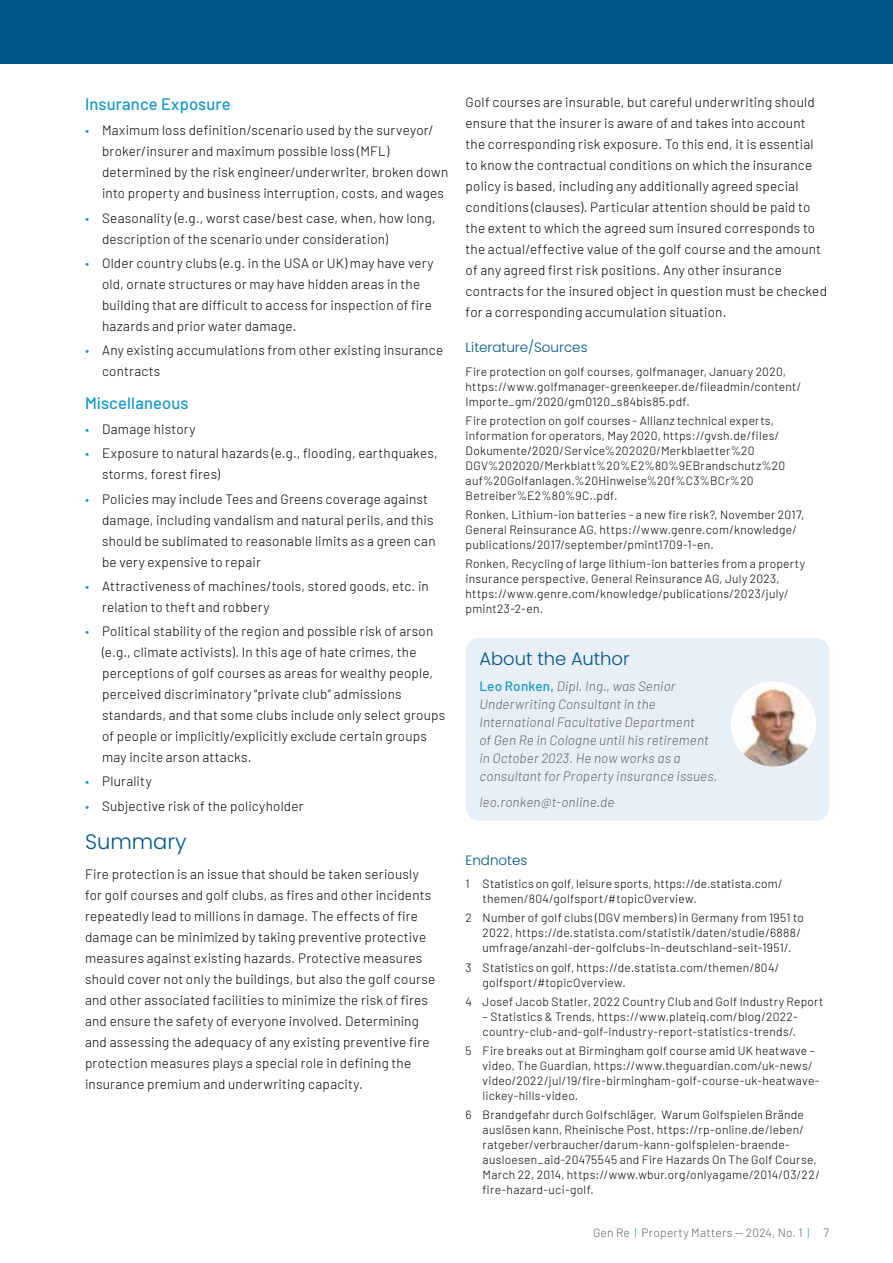
<style>
.page{position:relative;width:893px;height:1263px;background:#fff}
.page>*{position:absolute;margin:0;border:0;box-sizing:border-box;transform-origin:0 0}
.t1{font:300 21px "Poppins";color:#005689}
.t2{font:300 18px "Poppins";color:#005689}
.t3{font:500 16.5px "Barlow";letter-spacing:.01em;color:#1598cb}
.t4{font:300 13.5px/21px "Barlow";letter-spacing:.015em;color:#000}
.t5{font:italic 300 13.5px/18px "Barlow";letter-spacing:.015em;color:#5e6367}
.t6{font:300 13.5px "Poppins";color:#005689}
.t7{font:300 12px/15px "Barlow";letter-spacing:.025em;color:#000}
.t8{font:300 12px "Barlow";letter-spacing:.02em;color:#5e6367}
.s1{color:#1598cb}
.s2{font-weight:500;font-style:normal;color:#1598cb}
</style>
<div class="page">
<div style="left:0;top:0;width:893px;height:64px;background:#005689"></div>
<div style="left:466px;top:638px;width:363px;height:183px;background:#e8eff7;border-radius:14px"></div>
<img style="left:731px;top:681px;width:85px;height:85px;border-radius:43px">
<p class="t3" style="left:85px;top:92px;width:147px">Insurance Exposure</p>
<p class="t4" style="left:102px;top:119px;width:348px;text-indent:-17px"><span class="s1">•</span> Maximum loss definition/scenario used by the surveyor/ broker/insurer and maximum possible loss (MFL) determined by the risk engineer/underwriter, broken down into property and business interruption, costs, and wages</p>
<p class="t4" style="left:102px;top:206px;width:335px;text-indent:-17px"><span class="s1">•</span> Seasonality (e.g., worst case/best case, when, how long, description of the scenario under consideration)</p>
<p class="t4" style="left:102px;top:251px;width:333px;text-indent:-17px"><span class="s1">•</span> Older country clubs (e.g. in the USA or UK) may have very old, ornate structures or may have hidden areas in the building that are difficult to access for inspection of fire hazards and prior water damage.</p>
<p class="t4" style="left:102px;top:339px;width:343px;text-indent:-17px"><span class="s1">•</span> Any existing accumulations from other existing insurance contracts</p>
<p class="t3" style="left:85px;top:391px;width:105px">Miscellaneous</p>
<p class="t4" style="left:85px;top:418px;width:112px"><span class="s1">•</span> Damage history</p>
<p class="t4" style="left:102px;top:442px;width:337px;text-indent:-17px"><span class="s1">•</span> Exposure to natural hazards (e.g., flooding, earthquakes, storms, forest fires)</p>
<p class="t4" style="left:102px;top:487px;width:335px;text-indent:-17px"><span class="s1">•</span> Policies may include Tees and Greens coverage against damage, including vandalism and natural perils, and this should be sublimated to reasonable limits as a green can be very expensive to repair</p>
<p class="t4" style="left:102px;top:574px;width:328px;text-indent:-17px"><span class="s1">•</span> Attractiveness of machines/tools, stored goods, etc. in relation to theft and robbery</p>
<p class="t4" style="left:102px;top:620px;width:345px;text-indent:-17px"><span class="s1">•</span> Political stability of the region and possible risk of arson (e.g., climate activists). In this age of hate crimes, the perceptions of golf courses as areas for wealthy people, perceived discriminatory “private club” admissions standards, and that some clubs include only select groups of people or implicitly/explicitly exclude certain groups may incite arson attacks.</p>
<p class="t4" style="left:85px;top:770px;width:68px"><span class="s1">•</span> Plurality</p>
<p class="t4" style="left:85px;top:794px;width:220px"><span class="s1">•</span> Subjective risk of the policyholder</p>
<h1 class="t1" style="left:85px;top:830px;width:103px">Summary</h1>
<p class="t4" style="left:85px;top:862px;width:352px">Fire protection is an issue that should be taken seriously for golf courses and golf clubs, as fires and other incidents repeatedly lead to millions in damage. The effects of fire damage can be minimized by taking preventive protective measures against existing hazards. Protective measures should cover not only the buildings, but also the golf course and other associated facilities to minimize the risk of fires and ensure the safety of everyone involved. Determining and assessing the adequacy of any existing preventive fire protection measures plays a special role in defining the insurance premium and underwriting capacity.</p>
<p class="t4" style="left:466px;top:91px;width:363px">Golf courses are insurable, but careful underwriting should ensure that the insurer is aware of and takes into account the corresponding risk exposure. To this end, it is essential to know the contractual conditions on which the insurance policy is based, including any additionally agreed special conditions (clauses). Particular attention should be paid to the extent to which the agreed sum insured corresponds to the actual/effective value of the golf course and the amount of any agreed first risk positions. Any other insurance contracts for the insured object in question must be checked for a corresponding accumulation situation.</p>
<p class="t6" style="left:466px;top:340px;width:123px">Literature/Sources</p>
<p class="t7" style="left:466px;top:363px;width:337px">Fire protection on golf courses, golfmanager, January 2020, https://www.golfmanager-greenkeeper.de/fileadmin/content/<br>Importe_gm/2020/gm0120_s84bis85.pdf.</p>
<p class="t7" style="left:466px;top:412px;width:321px">Fire protection on golf courses - Allianz technical experts, information for operators, May 2020, https://gvsh.de/files/ Dokumente/2020/Service%202020/Merkblaetter%20<br>DGV%202020/Merkblatt%20%E2%80%9EBrandschutz%20 auf%20Golfanlagen.%20Hinweise%20f%C3%BCr%20<br>Betreiber%E2%80%9C..pdf.</p>
<p class="t7" style="left:466px;top:506px;width:340px">Ronken, Lithium-ion batteries - a new fire risk?, November 2017,<br>General Reinsurance AG, https://www.genre.com/knowledge/ publications/2017/september/pmint1709-1-en.</p>
<p class="t7" style="left:466px;top:556px;width:341px">Ronken, Recycling of large lithium-ion batteries from a property insurance perspective, General Reinsurance AG, July 2023, https://www.genre.com/knowledge/publications/2023/july/ pmint23-2-en.</p>
<h2 class="t2" style="left:479px;top:649px;width:152px">About the Author</h2>
<p class="t5" style="left:479px;top:676px;width:239px"><span class="s2">Leo Ronken,</span> Dipl. Ing., was Senior Underwriting Consultant in the International Facultative Department<br>of Gen Re in Cologne until his retirement in October 2023. He now works as a consultant for Property insurance issues.</p>
<p class="t5" style="left:479px;top:792px;width:136px">leo.ronken@t-online.de</p>
<p class="t6" style="left:466px;top:852px;width:63px">Endnotes</p>
<p class="t7" style="left:483px;top:875px;width:301px;text-indent:-17px">1 Statistics on golf, leisure sports, https://de.statista.com/ themen/804/golfsport/#topicOverview.</p>
<p class="t7" style="left:483px;top:910px;width:323px;text-indent:-17px">2 Number of golf clubs (DGV members) in Germany from 1951 to<br>2022, https://de.statista.com/statistik/daten/studie/6888/ umfrage/anzahl-der-golfclubs-in-deutschland-seit-1951/.</p>
<p class="t7" style="left:483px;top:959px;width:298px;text-indent:-17px">3 Statistics on golf, https://de.statista.com/themen/804/ golfsport/#topicOverview.</p>
<p class="t7" style="left:466px;top:993px;width:359px">4 Josef Jacob Statler, 2022 Country Club and Golf Industry Report</p>
<p class="t7" style="left:483px;top:1008px;width:317px">– Statistics &amp; Trends, https://www.plateiq.com/blog/2022- country-club-and-golf-industry-report-statistics-trends/.</p>
<p class="t7" style="left:483px;top:1042px;width:338px;text-indent:-17px">5 Fire breaks out at Birmingham golf course amid UK heatwave – video, The Guardian, https://www.theguardian.com/uk-news/ video/2022/jul/19/fire-birmingham-golf-course-uk-heatwave&shy;lickey-hills-video.</p>
<p class="t7" style="left:483px;top:1107px;width:339px;text-indent:-17px">6 Brandgefahr durch Golfschläger, Warum Golfspielen Brände auslösen kann, Rheinische Post, https://rp-online.de/leben/ ratgeber/verbraucher/darum-kann-golfspielen-braende&shy;ausloesen_aid-20475545 and Fire Hazards On The Golf Course, March 22, 2014, https://www.wbur.org/onlyagame/2014/03/22/ fire-hazard-uci-golf.</p>
<p class="t8" style="left:593px;top:1224px;width:238px">Gen Re <span class="s1">|</span> Property Matters — 2024, No. 1 <span class="s1">|</span> 7</p>
</div>
